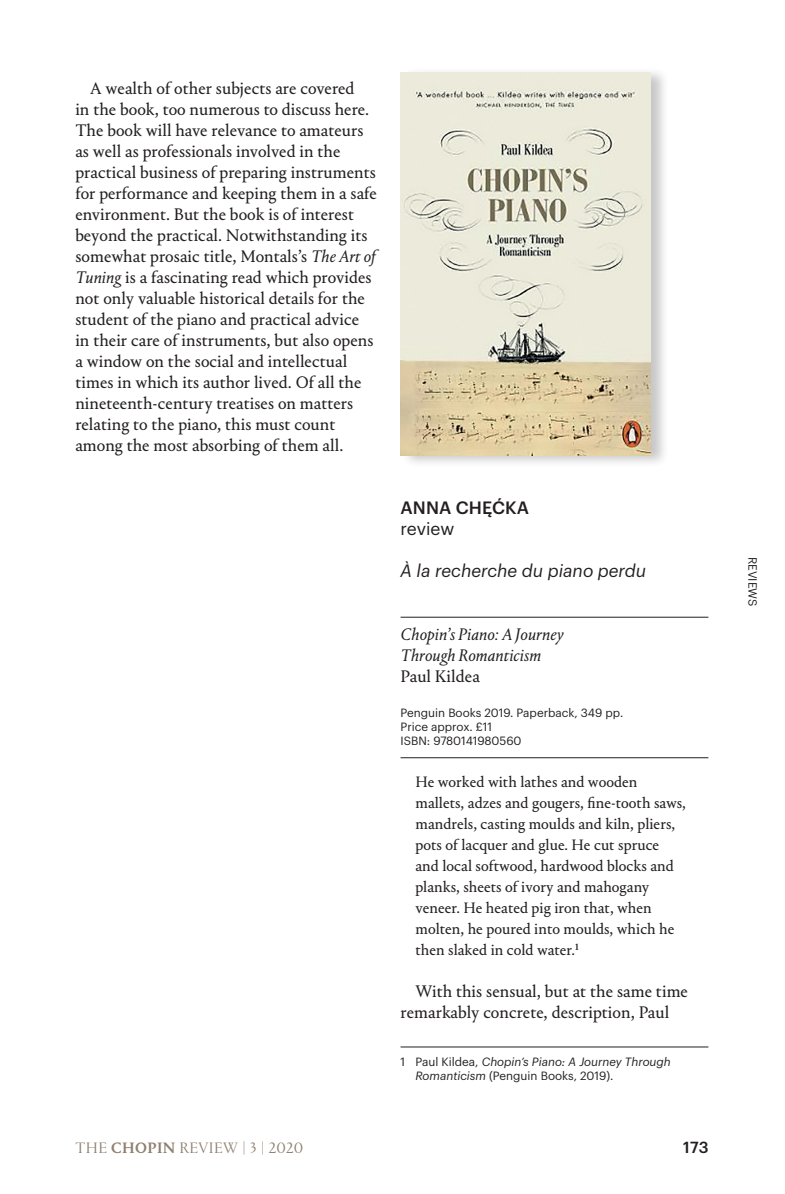
<style>
.page{position:relative;width:785px;height:1194px;background:#fff}
.page>*{position:absolute;margin:0;border:0;box-sizing:border-box;transform-origin:0 0}
.t1{font:17.5px/21px "Portrait Text";color:#231f20}
.t2{font:italic 17.5px/21px "Portrait Text";color:#231f20}
.t3{font:italic 17.5px "Graphik";color:#231f20}
.t4{font:500 17.5px "Graphik";letter-spacing:.005em;color:#231f20}
.t5{font:17.5px "Graphik";letter-spacing:-.005em;color:#231f20}
.t6{font:15.75px/21px "Portrait Text";color:#231f20}
.t7{font:300 15.75px "Portrait";letter-spacing:.025em;color:#8f7f6f}
.t8{font:500 15.75px "Graphik";color:#231f20}
.t9{font:11.72px/14px "Graphik";color:#231f20}
.t10{font:italic 11.72px/14px "Graphik";color:#231f20}
.s1{font-style:italic}
.s2{font-style:normal}
.s3{font-family:"Portrait Text";font-weight:500}
</style>
<div class="page">
<div style="left:400px;top:66px;width:269px;height:401px;background:#231f20;opacity:.25"></div>
<img style="left:400px;top:73px;width:250px;height:382px">
<hr style="left:400px;top:616px;width:308px;height:1px;background:#231f20">
<hr style="left:400px;top:757px;width:308px;height:1px;background:#231f20">
<hr style="left:400px;top:1046px;width:308px;height:1px;background:#231f20">
<p class="t1" style="left:75px;top:77px;width:303px;text-indent:15px">A wealth of other subjects are covered<br>in the book, too numerous to discuss here.<br>The book will have relevance to amateurs as well as professionals involved in the practical business of preparing instruments for performance and keeping them in a safe environment. But the book is of interest beyond the practical. Notwithstanding its somewhat prosaic title, Montals’s <span class="s1">The Art of Tuning</span> is a fascinating read which provides not only valuable historical details for the student of the piano and practical advice in their care of instruments, but also opens a window on the social and intellectual times in which its author lived. Of all the nineteenth-century treatises on matters relating to the piano, this must count among the most absorbing of them all.</p>
<p class="t4" style="left:400px;top:494px;width:130px">ANNA CHĘĆKA</p>
<p class="t5" style="left:400px;top:515px;width:55px">review</p>
<p class="t3" style="left:400px;top:557px;width:247px">À la recherche du piano perdu</p>
<p class="t2" style="left:400px;top:623px;width:165px">Chopin’s Piano: A Journey<br>Through Romanticism</p>
<p class="t1" style="left:400px;top:665px;width:81px">Paul Kildea</p>
<p class="t9" style="left:400px;top:705px;width:224px">Penguin Books 2019. Paperback, 349 pp.<br>Price approx. £11<br>ISBN: 9780141980560</p>
<p class="t6" style="left:415px;top:770px;width:272px">He worked with lathes and wooden mallets, adzes and gougers, fine-tooth saws, mandrels, casting moulds and kiln, pliers, pots of lacquer and glue. He cut spruce and local softwood, hardwood blocks and planks, sheets of ivory and mahogany veneer. He heated pig iron that, when molten, he poured into moulds, which he then slaked in cold water.1</p>
<p class="t1" style="left:400px;top:980px;width:289px;text-indent:15px">With this sensual, but at the same time remarkably concrete, description, Paul</p>
<p class="t10" style="left:415px;top:1053px;width:257px;text-indent:-15px"><span class="s2">1 Paul Kildea,</span> Chopin’s Piano: A Journey Through<br>Romanticism <span class="s2">(Penguin Books, 2019).</span></p>
<p class="t7" style="left:75px;top:1137px;width:229px">THE <span class="s3">CHOPIN</span> REVIEW | 3 | 2020</p>
<p class="t8" style="left:683px;top:1135px;width:27px">173</p>
<p class="t9" style="left:760px;top:556px;width:51px;rotate:90deg">REVIEWS</p>
</div>
